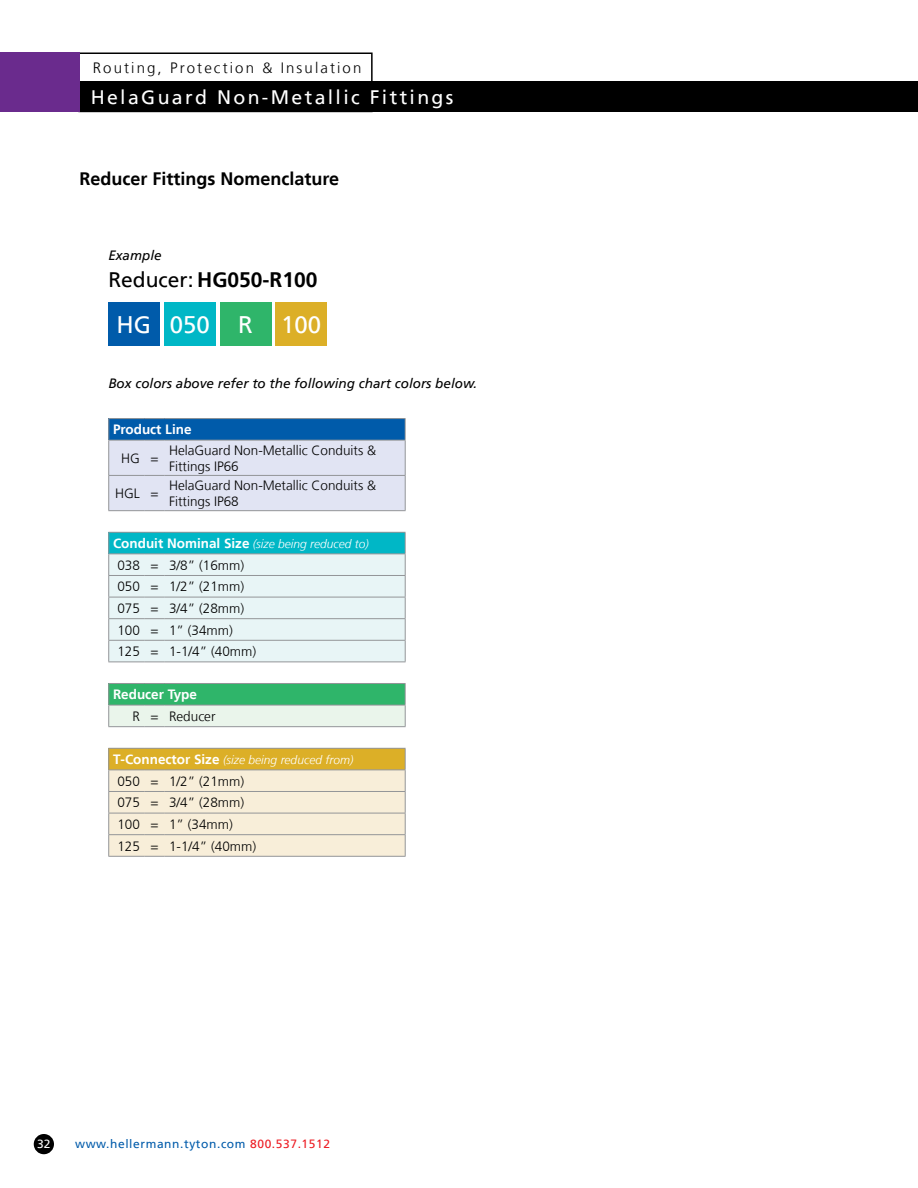
<style>
.page{position:relative;width:918px;height:1188px;background:#fff}
.page>*{position:absolute;margin:0;border:0;box-sizing:border-box;transform-origin:0 0}
.t1{font:24px "Frutiger LT";color:#fff}
.t2{font:700 21px "Frutiger LT";color:#000}
.t3{font:19.5px "Frutiger LT";letter-spacing:.12em;color:#fff}
.t4{font:700 18px "Frutiger LT";color:#000}
.t5{font:300 15px "Frutiger LT";letter-spacing:.14em;color:#000}
.t6{font:300 13.5px/21.6px "Frutiger LT";color:#000}
.t7{font:italic 13.5px "Frutiger LT";color:#000}
.t8{font:700 13.5px "Frutiger LT";color:#fff}
.t9{font:italic 300 12px "Frutiger LT";color:#fff}
.t10{font:12px "Frutiger LT";letter-spacing:.05em;color:#005baa}
.t11{font:12px "Frutiger LT";color:#fff}
.s1{font-weight:400}
.s2{font-weight:700;font-style:normal;font-size:13.5px}
.s3{color:#ed1d24}
</style>
<div class="page">
<div style="left:53px;top:81px;width:865px;height:31px;background:#000"></div>
<div style="left:78px;top:52px;width:295px;height:60px;border:2px solid #000"></div>
<div style="left:0;top:52px;width:80px;height:60px;background:#6a2b8d"></div>
<div style="left:34px;top:1134px;width:20px;height:20px;background:#000;border-radius:50%"></div>
<div style="left:108px;top:302px;width:52px;height:43px;background:#005baa"></div>
<div style="left:164px;top:302px;width:51px;height:43px;background:#00b7c6"></div>
<div style="left:220px;top:302px;width:51px;height:43px;background:#2fb56a"></div>
<div style="left:276px;top:302px;width:51px;height:43px;background:#dcaf27"></div>
<svg style="left:108px;top:532px;width:298px;height:131px;background:#bee5e9"></svg>
<hr style="left:165px;top:662px;width:241px;height:1px;background:#939598">
<svg style="left:108px;top:683px;width:298px;height:44px;background:#8cd1a9"></svg>
<hr style="left:165px;top:726px;width:241px;height:1px;background:#939598">
<svg style="left:108px;top:748px;width:298px;height:109px;background:#edddb3"></svg>
<hr style="left:165px;top:856px;width:241px;height:1px;background:#939598">
<svg style="left:108px;top:418px;width:298px;height:93px;background:#acc2df"></svg>
<hr style="left:165px;top:418px;width:241px;height:1px;background:#939598">
<p class="t5" style="left:93px;top:60px;width:270px">Routing, Protection &amp; Insulation</p>
<h3 class="t3" style="left:91px;top:86px;width:364px">HelaGuard Non-Metallic Fittings</h3>
<h3 class="t4" style="left:80px;top:168px;width:261px">Reducer Fittings Nomenclature</h3>
<p class="t7" style="left:108px;top:247px;width:55px">Example</p>
<h2 class="t2" style="left:108px;top:267px;width:211px"><span class="s1">Reducer:</span> HG050-R100</h2>
<h1 class="t1" style="left:117px;top:310px;width:206px">HG 050 R 100</h1>
<p class="t7" style="left:108px;top:375px;width:370px">Box colors above refer to the following chart colors below.</p>
<p class="t8" style="left:113px;top:422px;width:80px">Product Line</p>
<p class="t6" style="left:121px;top:448px;width:39px">HG =</p>
<p class="t6" style="left:169px;top:442px;width:209px;line-height:16.5px">HelaGuard Non-Metallic Conduits &amp;<br>Fittings IP66</p>
<p class="t6" style="left:115px;top:483px;width:45px">HGL =</p>
<p class="t6" style="left:169px;top:477px;width:209px;line-height:16.5px">HelaGuard Non-Metallic Conduits &amp;<br>Fittings IP68</p>
<p class="t9" style="left:113px;top:537px;width:257px"><span class="s2">Conduit Nominal Size</span> (size being reduced to)</p>
<p class="t6" style="left:117px;top:554px;width:140px">038 = 3/8” (16mm)<br>050 = 1/2” (21mm)<br>075 = 3/4” (28mm)<br>100 = 1” (34mm)<br>125 = 1-1/4” (40mm)</p>
<p class="t8" style="left:113px;top:687px;width:86px">Reducer Type</p>
<p class="t6" style="left:132px;top:706px;width:85px">R = Reducer</p>
<p class="t9" style="left:113px;top:753px;width:242px"><span class="s2">T-Connector Size</span> (size being reduced from)</p>
<p class="t6" style="left:117px;top:770px;width:140px">050 = 1/2” (21mm)<br>075 = 3/4” (28mm)<br>100 = 1” (34mm)<br>125 = 1-1/4” (40mm)</p>
<p class="t11" style="left:37px;top:1137px;width:15px">32</p>
<p class="t10" style="left:75px;top:1137px;width:257px">www.hellermann.tyton.com <span class="s3">800.537.1512</span></p>
</div>
